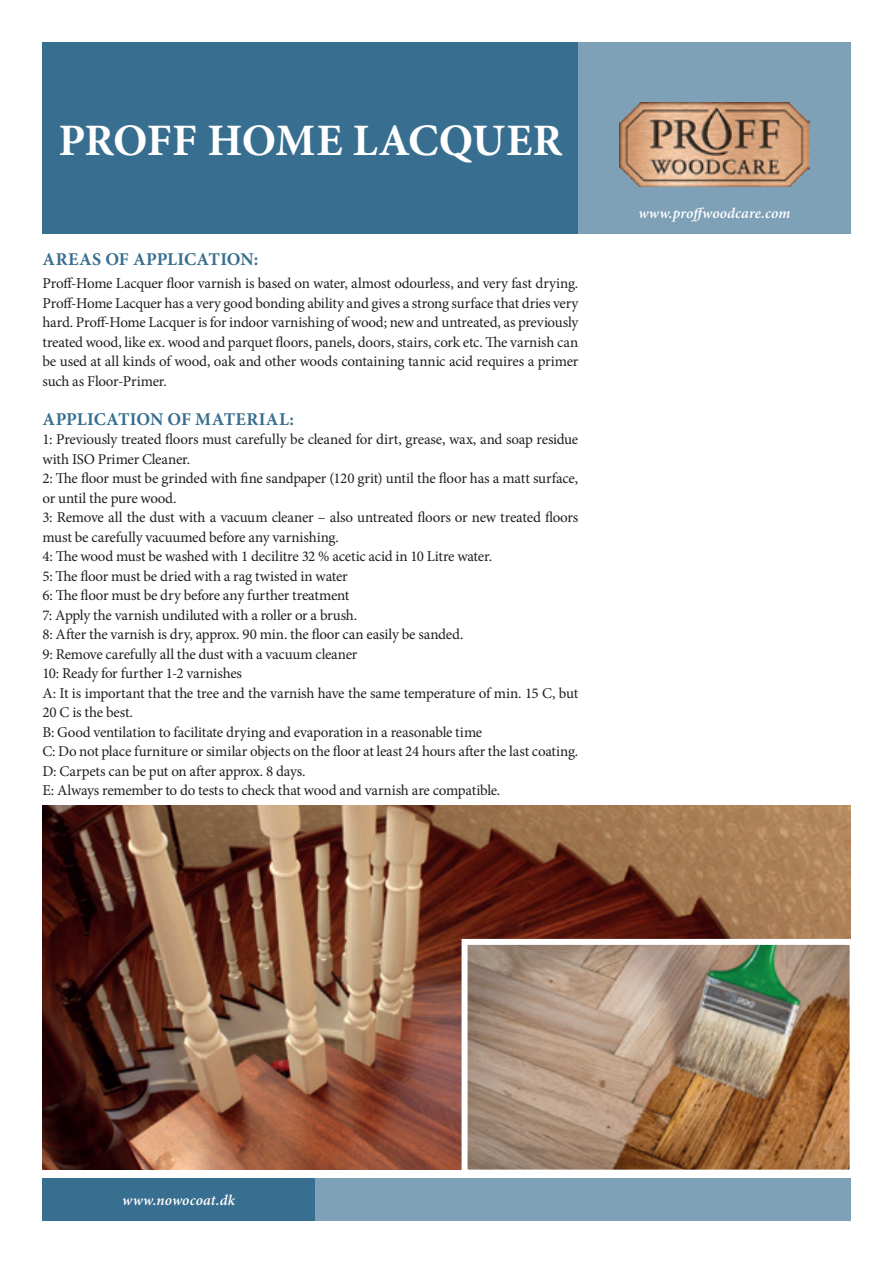
<style>
.page{position:relative;width:893px;height:1263px;background:#fff}
.page>*{position:absolute;margin:0;border:0;box-sizing:border-box;transform-origin:0 0}
.t1{font:700 45px "Minion Pro";letter-spacing:-.015em;color:#fff}
.t2{font:700 18px "Minion Pro";letter-spacing:.015em;color:#386e8f}
.t3{font:15px/19.5px "Minion Pro";letter-spacing:-.015em;color:#231f20;text-align:justify}
.t4{font:italic 600 15px "Minion Pro";letter-spacing:.01em;color:#fff}
</style>
<div class="page">
<img style="left:43px;top:806px;width:807px;height:363px">
<div style="left:43px;top:43px;width:535px;height:191px;background:#386e8f"></div>
<div style="left:578px;top:43px;width:272px;height:191px;background:#7ea1b7"></div>
<div style="left:315px;top:1178px;width:535px;height:42px;background:#7ea1b7"></div>
<div style="left:43px;top:1178px;width:272px;height:42px;background:#386e8f"></div>
<img style="left:620px;top:102px;width:189px;height:85px">
<img style="left:469px;top:946px;width:380px;height:222px">
<div style="left:462px;top:939px;width:394px;height:236px;border:6px solid #fff"></div>
<h1 class="t1" style="left:58px;top:108px;width:506px">PROFF HOME LACQUER</h1>
<p class="t2" style="left:43px;top:247px;width:217px">AREAS OF APPLICATION:</p>
<p class="t3" style="left:43px;top:274px;width:537px">Proff-Home Lacquer floor varnish is based on water, almost odourless, and very fast drying.<br>Proff-Home Lacquer has a very good bonding ability and gives a strong surface that dries very hard. Proff-Home Lacquer is for indoor varnishing of wood; new and untreated, as previously treated wood, like ex. wood and parquet floors, panels, doors, stairs, cork etc. The varnish can be used at all kinds of wood, oak and other woods containing tannic acid requires a primer such as Floor-Primer.</p>
<p class="t2" style="left:43px;top:406px;width:253px">APPLICATION OF MATERIAL:</p>
<p class="t3" style="left:43px;top:430px;width:537px;text-align:left">1: Previously treated floors must carefully be cleaned for dirt, grease, wax, and soap residue with ISO Primer Cleaner.<br>2: The floor must be grinded with fine sandpaper (120 grit) until the floor has a matt surface, or until the pure wood.<br>3: Remove all the dust with a vacuum cleaner – also untreated floors or new treated floors must be carefully vacuumed before any varnishing.<br>4: The wood must be washed with 1 decilitre 32 % acetic acid in 10 Litre water.<br>5: The floor must be dried with a rag twisted in water<br>6: The floor must be dry before any further treatment<br>7: Apply the varnish undiluted with a roller or a brush.<br>8: After the varnish is dry, approx. 90 min. the floor can easily be sanded.<br>9: Remove carefully all the dust with a vacuum cleaner<br>10: Ready for further 1-2 varnishes<br>A: It is important that the tree and the varnish have the same temperature of min. 15 C, but 20 C is the best.<br>B: Good ventilation to facilitate drying and evaporation in a reasonable time<br>C: Do not place furniture or similar objects on the floor at least 24 hours after the last coating.<br>D: Carpets can be put on after approx. 8 days.<br>E: Always remember to do tests to check that wood and varnish are compatible.</p>
<p class="t4" style="left:638px;top:203px;width:154px">www.proffwoodcare.com</p>
<p class="t4" style="left:122px;top:1189px;width:114px">www.nowocoat.dk</p>
</div>
